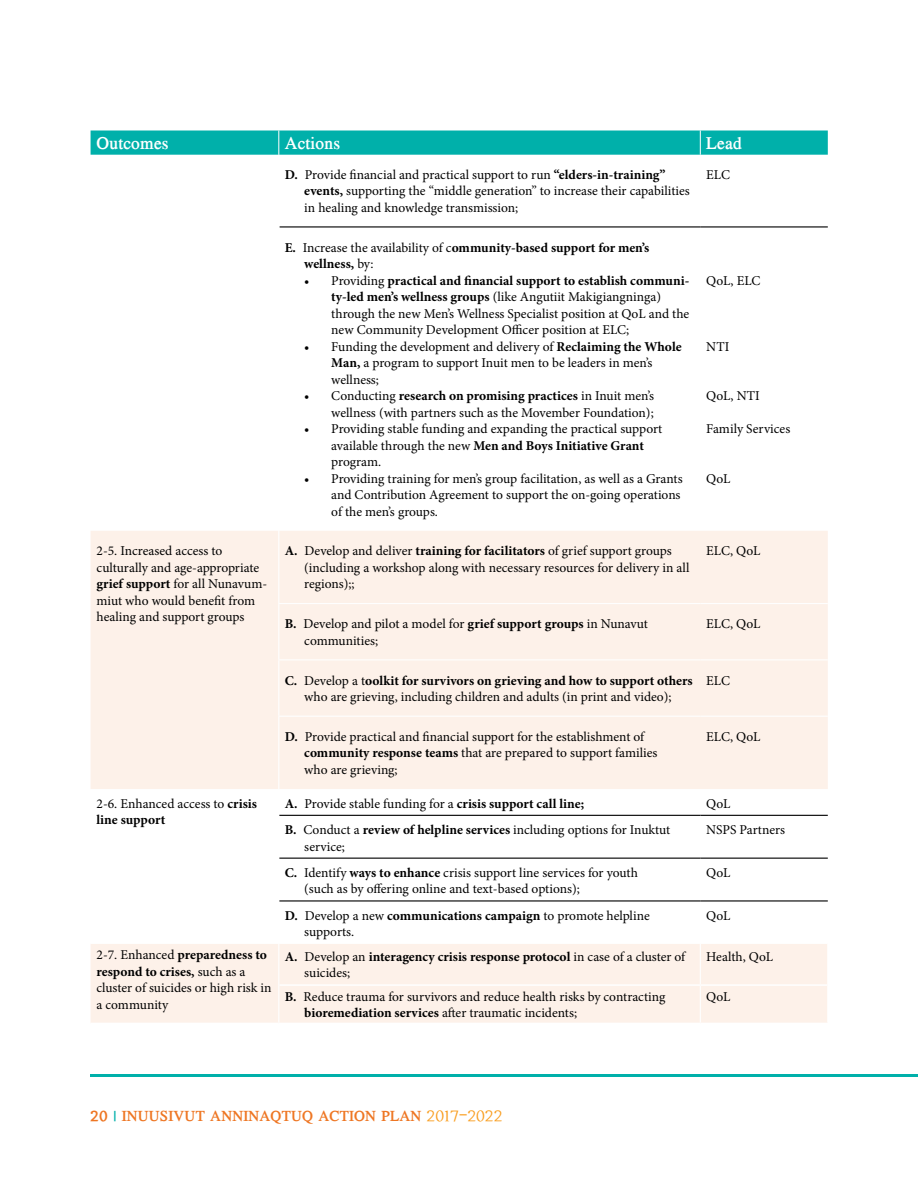
<style>
.page{position:relative;width:918px;height:1188px;background:#fff}
.page>*{position:absolute;margin:0;border:0;box-sizing:border-box;transform-origin:0 0}
.t1{font:700 21px "Masinahikan";color:#fff}
.t2{font:700 18px "Masinahikan";color:#ee7623}
.t3{font:13.5px/16.5px "Minion Pro";color:#000}
.t4{font:700 13.5px/16.5px "Minion Pro";color:#000}
.s1{font-weight:700}
.s2{font-weight:400}
.s3{color:#00b0aa}
.s4{font-weight:400;color:#f99d1e}
</style>
<div class="page">
<hr style="left:90px;top:1074px;width:828px;height:3px;background:#00b0aa">
<div style="left:91px;top:531px;width:737px;height:492px;background:#fdf1e9"></div>
<svg style="left:91px;top:789px;width:737px;height:155px"></svg>
<svg style="left:91px;top:130px;width:737px;height:25px;background:#08b2ac"></svg>
<hr style="left:278px;top:944px;width:1px;height:41px;background:#fff">
<hr style="left:278px;top:985px;width:1px;height:38px;background:#fff">
<hr style="left:700px;top:944px;width:1px;height:40px;background:#fff">
<hr style="left:700px;top:986px;width:1px;height:37px;background:#fff">
<hr style="left:827px;top:944px;width:1px;height:41px;background:#fff">
<hr style="left:827px;top:985px;width:1px;height:38px;background:#fff">
<hr style="left:279px;top:984px;width:421px;height:2px;background:#fff">
<hr style="left:700px;top:984px;width:127px;height:2px;background:#fff">
<hr style="left:278px;top:531px;width:1px;height:72px;background:#fff">
<hr style="left:278px;top:604px;width:1px;height:55px;background:#fff">
<hr style="left:278px;top:660px;width:1px;height:56px;background:#fff">
<hr style="left:278px;top:717px;width:1px;height:72px;background:#fff">
<hr style="left:279px;top:226px;width:421px;height:2px;background:#000">
<hr style="left:700px;top:226px;width:128px;height:2px;background:#000">
<svg style="left:278px;top:789px;width:1px;height:26px"></svg>
<hr style="left:278px;top:815px;width:1px;height:43px;background:#fff">
<hr style="left:278px;top:858px;width:1px;height:43px;background:#fff">
<hr style="left:278px;top:901px;width:1px;height:43px;background:#fff">
<hr style="left:278px;top:603px;width:422px;height:1px;background:#fff">
<hr style="left:700px;top:603px;width:128px;height:1px;background:#fff">
<hr style="left:278px;top:659px;width:422px;height:1px;background:#fff">
<hr style="left:700px;top:659px;width:128px;height:1px;background:#fff">
<hr style="left:278px;top:716px;width:422px;height:1px;background:#fff">
<hr style="left:700px;top:716px;width:128px;height:1px;background:#fff">
<hr style="left:279px;top:815px;width:421px;height:1px;background:#000">
<hr style="left:700px;top:815px;width:128px;height:1px;background:#000">
<hr style="left:279px;top:858px;width:421px;height:1px;background:#000">
<hr style="left:700px;top:858px;width:128px;height:1px;background:#000">
<hr style="left:279px;top:900px;width:421px;height:2px;background:#000">
<hr style="left:700px;top:900px;width:128px;height:2px;background:#000">
<h1 class="t1" style="left:97px;top:132px;width:74px">Outcomes</h1>
<h1 class="t1" style="left:285px;top:132px;width:57px">Actions</h1>
<h1 class="t1" style="left:706px;top:132px;width:37px">Lead</h1>
<p class="t3" style="left:304px;top:166px;width:387px;text-indent:-19px"><span class="s1">D.</span> Provide financial and practical support to run <span class="s1">“elders-in-training” events,</span> supporting the “middle generation” to increase their capabilities in healing and knowledge transmission;</p>
<p class="t3" style="left:706px;top:166px;width:25px">ELC</p>
<p class="t4" style="left:304px;top:239px;width:347px;text-indent:-19px">E. <span class="s2">Increase the availability of c</span>ommunity-based support for men’s wellness, <span class="s2">by:</span></p>
<p class="t3" style="left:331px;top:272px;width:360px;text-indent:-27px">• Providing <span class="s1">practical and financial support to establish communi&shy;ty-led men’s wellness groups</span> (like Angutiit Makigiangninga) through the new Men’s Wellness Specialist position at QoL and the new Community Development Officer position at ELC;</p>
<p class="t3" style="left:331px;top:338px;width:352px;text-indent:-27px">• Funding the development and delivery of <span class="s1">Reclaiming the Whole<br>Man,</span> a program to support Inuit men to be leaders in men’s wellness;</p>
<p class="t3" style="left:304px;top:388px;width:351px;text-align:right">• Conducting <span class="s1">research on promising practices</span> in Inuit men’s wellness (with partners such as the Movember Foundation);</p>
<p class="t3" style="left:331px;top:421px;width:333px;text-indent:-27px">• Providing stable funding and expanding the practical support available through the new <span class="s1">Men and Boys Initiative Grant </span>program.</p>
<p class="t3" style="left:331px;top:470px;width:353px;text-indent:-27px">• Providing training for men’s group facilitation, as well as a Grants and Contribution Agreement to support the on-going operations of the men’s groups.</p>
<p class="t3" style="left:706px;top:272px;width:56px">QoL, ELC</p>
<p class="t3" style="left:706px;top:338px;width:24px">NTI</p>
<p class="t3" style="left:706px;top:388px;width:55px">QoL, NTI</p>
<p class="t3" style="left:706px;top:421px;width:86px">Family Services</p>
<p class="t3" style="left:706px;top:470px;width:26px">QoL</p>
<p class="t3" style="left:97px;top:543px;width:172px">2-5. Increased access to culturally and age-appropriate <span class="s1">grief support</span> for all Nunavum&shy;miut who would benefit from healing and support groups</p>
<p class="t3" style="left:304px;top:543px;width:387px;text-indent:-19px"><span class="s1">A.</span> Develop and deliver <span class="s1">training for facilitators</span> of grief support groups (including a workshop along with necessary resources for delivery in all regions);;</p>
<p class="t3" style="left:706px;top:543px;width:56px">ELC, QoL</p>
<p class="t3" style="left:304px;top:616px;width:345px;text-indent:-20px"><span class="s1">B.</span> Develop and pilot a model for <span class="s1">grief support groups</span> in Nunavut communities;</p>
<p class="t3" style="left:706px;top:616px;width:56px">ELC, QoL</p>
<p class="t3" style="left:285px;top:672px;width:409px;text-align:center"><span class="s1">C.</span> Develop a t<span class="s1">oolkit for survivors on grieving and how to support others </span>who are grieving, including children and adults (in print and video);</p>
<p class="t3" style="left:706px;top:672px;width:25px">ELC</p>
<p class="t3" style="left:304px;top:728px;width:355px;text-indent:-19px"><span class="s1">D.</span> Provide practical and financial support for the establishment of <span class="s1">community response teams</span> that are prepared to support families who are grieving;</p>
<p class="t3" style="left:706px;top:728px;width:56px">ELC, QoL</p>
<p class="t3" style="left:97px;top:795px;width:162px">2-6. Enhanced access to <span class="s1">crisis line support</span></p>
<p class="t4" style="left:285px;top:795px;width:301px">A. <span class="s2">Provide stable funding for a</span> crisis support call line;</p>
<p class="t3" style="left:706px;top:795px;width:26px">QoL</p>
<p class="t3" style="left:304px;top:822px;width:367px;text-indent:-19px"><span class="s1">B.</span> Conduct a <span class="s1">review of helpline services</span> including options for Inuktut service;</p>
<p class="t3" style="left:706px;top:822px;width:80px">NSPS Partners</p>
<p class="t3" style="left:304px;top:864px;width:335px;text-indent:-20px"><span class="s1">C.</span> Identify <span class="s1">ways to enhance</span> crisis support line services for youth (such as by offering online and text-based options);</p>
<p class="t3" style="left:706px;top:864px;width:26px">QoL</p>
<p class="t3" style="left:304px;top:907px;width:347px;text-indent:-19px"><span class="s1">D.</span> Develop a new <span class="s1">communications campaign</span> to promote helpline supports.</p>
<p class="t3" style="left:706px;top:907px;width:26px">QoL</p>
<p class="t3" style="left:97px;top:947px;width:177px">2-7. Enhanced <span class="s1">preparedness to respond to crises,</span> such as a cluster of suicides or high risk in a community</p>
<p class="t3" style="left:304px;top:948px;width:383px;text-indent:-19px"><span class="s1">A.</span> Develop an <span class="s1">interagency crisis response protocol</span> in case of a cluster of suicides;</p>
<p class="t3" style="left:706px;top:948px;width:68px">Health, QoL</p>
<p class="t3" style="left:304px;top:988px;width:363px;text-indent:-19px"><span class="s1">B.</span> Reduce trauma for survivors and reduce health risks by contracting <span class="s1">bioremediation services</span> after traumatic incidents;</p>
<p class="t3" style="left:706px;top:988px;width:26px">QoL</p>
<h2 class="t2" style="left:90px;top:1106px;width:414px">20 <span class="s3">|</span> INUUSIVUT ANNINAQTUQ ACTION PLAN <span class="s4">2017–2022</span></h2>
</div>
